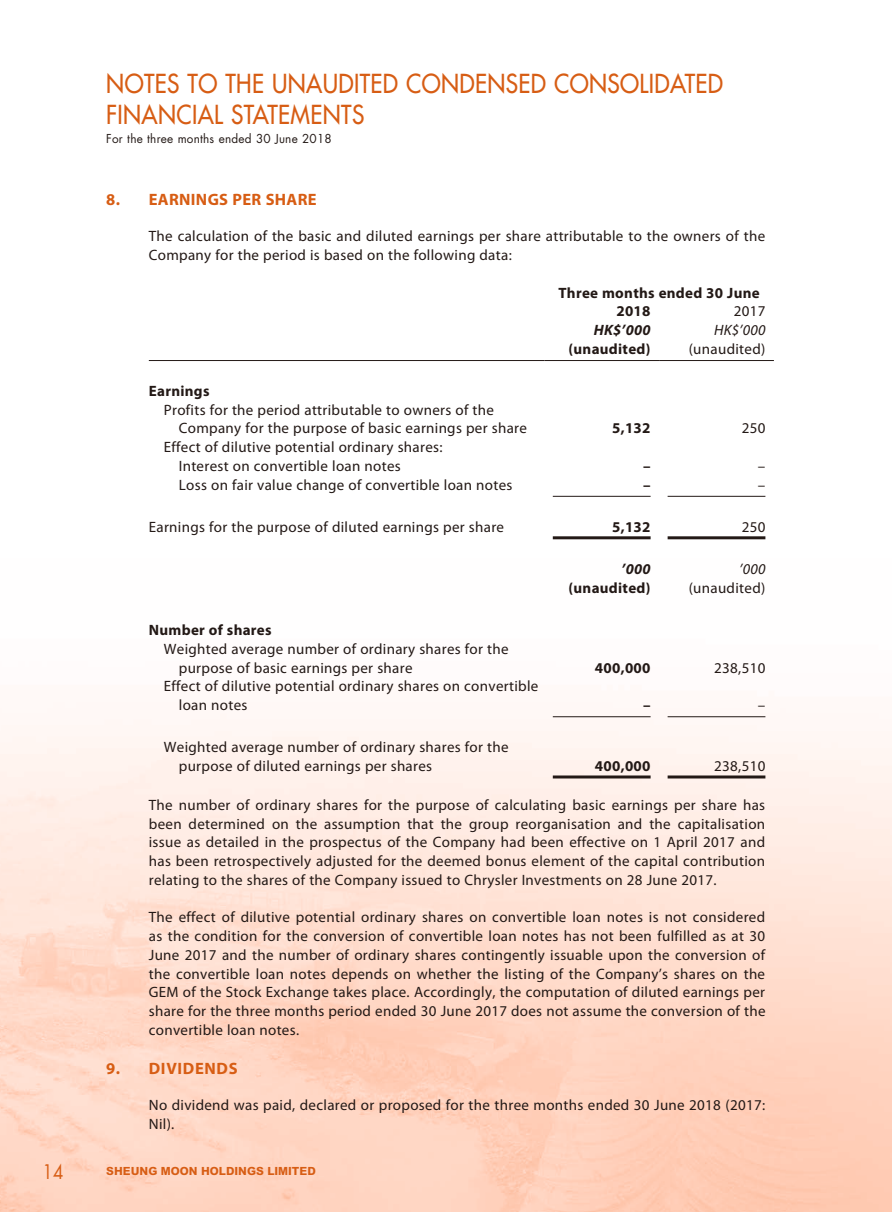
<style>
.page{position:relative;width:893px;height:1212px;background:#fff}
.page>*{position:absolute;margin:0;border:0;box-sizing:border-box;transform-origin:0 0}
.t1{font:500 25.5px/30.6px "Futura Std";letter-spacing:.015em;color:#d75d14;scale:.9 1}
.t2{font:19.5px "Futura Std";color:#d75d14;scale:.86 1}
.t3{font:700 16.5px "Myriad Pro";letter-spacing:.02em;color:#d75d14}
.t4{font:700 16.5px "Myriad Pro";letter-spacing:.04em;color:#d75d14}
.t5{font:15px/18.8px "Myriad Pro";letter-spacing:.02em;color:#231916}
.t6{font:700 15px/18.8px "Myriad Pro";letter-spacing:.02em;color:#231916}
.t7{font:italic 700 15px "Myriad Pro";letter-spacing:.02em;color:#231916}
.t8{font:italic 15px "Myriad Pro";letter-spacing:.02em;color:#231916}
.t9{font:12px "Futura Std";letter-spacing:.02em;color:#231916}
.t10{font:800 11.25px "Arial MT Std";color:#d75d14}
</style>
<div class="page">
<hr style="left:149px;top:360px;width:395px;height:1px;background:#231916">
<hr style="left:544px;top:360px;width:115px;height:1px;background:#231916">
<hr style="left:659px;top:360px;width:115px;height:1px;background:#231916">
<hr style="left:553px;top:496px;width:98px;height:1px;background:#231916">
<hr style="left:668px;top:496px;width:97px;height:1px;background:#231916">
<hr style="left:553px;top:536px;width:98px;height:3px;background:#231916">
<hr style="left:668px;top:536px;width:97px;height:3px;background:#231916">
<hr style="left:553px;top:716px;width:98px;height:1px;background:#231916">
<hr style="left:668px;top:716px;width:97px;height:1px;background:#231916">
<hr style="left:553px;top:775px;width:98px;height:3px;background:#231916">
<hr style="left:668px;top:775px;width:97px;height:3px;background:#231916">
<h1 class="t1" style="left:106px;top:69px;width:687px">NOTES TO THE UNAUDITED CONDENSED CONSOLIDATED<br>FINANCIAL STATEMENTS</h1>
<p class="t9" style="left:106px;top:131px;width:227px">For the three months ended 30 June 2018</p>
<p class="t3" style="left:106px;top:189px;width:212px">8. EARNINGS PER SHARE</p>
<p class="t5" style="left:149px;top:227px;width:618px">The calculation of the basic and diluted earnings per share attributable to the owners of the<br>Company for the period is based on the following data:</p>
<p class="t6" style="left:616px;top:283px;width:145px;text-indent:-58px">Three months ended 30 June<br>2018</p>
<p class="t5" style="left:734px;top:302px;width:33px">2017</p>
<p class="t6" style="left:149px;top:381px;width:62px">Earnings</p>
<p class="t5" style="left:179px;top:400px;width:350px;text-indent:-15px">Profits for the period attributable to owners of the<br>Company for the purpose of basic earnings per share</p>
<p class="t5" style="left:179px;top:438px;width:265px;text-indent:-15px">Effect of dilutive potential ordinary shares:<br>Interest on convertible loan notes</p>
<p class="t7" style="left:594px;top:320px;width:58px">HK$’000</p>
<p class="t8" style="left:714px;top:321px;width:53px">HK$’000</p>
<p class="t6" style="left:569px;top:339px;width:84px">(unaudited)</p>
<p class="t5" style="left:689px;top:339px;width:78px">(unaudited)</p>
<p class="t6" style="left:612px;top:418px;width:40px">5,132</p>
<p class="t5" style="left:742px;top:419px;width:25px">250</p>
<p class="t6" style="left:643px;top:456px;width:9px">–</p>
<p class="t5" style="left:758px;top:456px;width:9px">–</p>
<p class="t5" style="left:179px;top:475px;width:335px">Loss on fair value change of convertible loan notes</p>
<p class="t6" style="left:643px;top:475px;width:9px">–</p>
<p class="t5" style="left:758px;top:475px;width:9px">–</p>
<p class="t5" style="left:149px;top:517px;width:357px">Earnings for the purpose of diluted earnings per share</p>
<p class="t6" style="left:612px;top:517px;width:40px">5,132</p>
<p class="t5" style="left:742px;top:517px;width:25px">250</p>
<p class="t7" style="left:622px;top:559px;width:30px">’000</p>
<p class="t8" style="left:739px;top:560px;width:27px">’000</p>
<p class="t6" style="left:568px;top:578px;width:84px">(unaudited)</p>
<p class="t5" style="left:689px;top:578px;width:78px">(unaudited)</p>
<p class="t6" style="left:149px;top:620px;width:124px">Number of shares</p>
<p class="t5" style="left:179px;top:639px;width:331px;text-indent:-15px">Weighted average number of ordinary shares for the purpose of basic earnings per share</p>
<p class="t6" style="left:595px;top:658px;width:57px">400,000</p>
<p class="t5" style="left:714px;top:658px;width:53px">238,510</p>
<p class="t5" style="left:179px;top:677px;width:361px;text-indent:-15px">Effect of dilutive potential ordinary shares on convertible loan notes</p>
<p class="t6" style="left:643px;top:695px;width:9px">–</p>
<p class="t5" style="left:758px;top:695px;width:9px">–</p>
<p class="t5" style="left:179px;top:737px;width:331px;text-indent:-15px">Weighted average number of ordinary shares for the purpose of diluted earnings per shares</p>
<p class="t6" style="left:595px;top:756px;width:57px">400,000</p>
<p class="t5" style="left:714px;top:756px;width:53px">238,510</p>
<p class="t5" style="left:149px;top:795px;width:618px;text-align:justify">The number of ordinary shares for the purpose of calculating basic earnings per share has been determined on the assumption that the group reorganisation and the capitalisation issue as detailed in the prospectus of the Company had been effective on 1 April 2017 and has been retrospectively adjusted for the deemed bonus element of the capital contribution relating to the shares of the Company issued to Chrysler Investments on 28 June 2017.</p>
<p class="t5" style="left:149px;top:908px;width:618px;text-align:justify">The effect of dilutive potential ordinary shares on convertible loan notes is not considered as the condition for the conversion of convertible loan notes has not been fulfilled as at 30<br>June 2017 and the number of ordinary shares contingently issuable upon the conversion of the convertible loan notes depends on whether the listing of the Company’s shares on the GEM of the Stock Exchange takes place. Accordingly, the computation of diluted earnings per share for the three months period ended 30 June 2017 does not assume the conversion of the convertible loan notes.</p>
<p class="t4" style="left:106px;top:1057px;width:133px">9. DIVIDENDS</p>
<p class="t5" style="left:149px;top:1095px;width:618px">No dividend was paid, declared or proposed for the three months ended 30 June 2018 (2017:<br>Nil).</p>
<h2 class="t2" style="left:43px;top:1159px;width:26px">14</h2>
<p class="t10" style="left:106px;top:1164px;width:211px">SHEUNG MOON HOLDINGS LIMITED</p>
</div>
